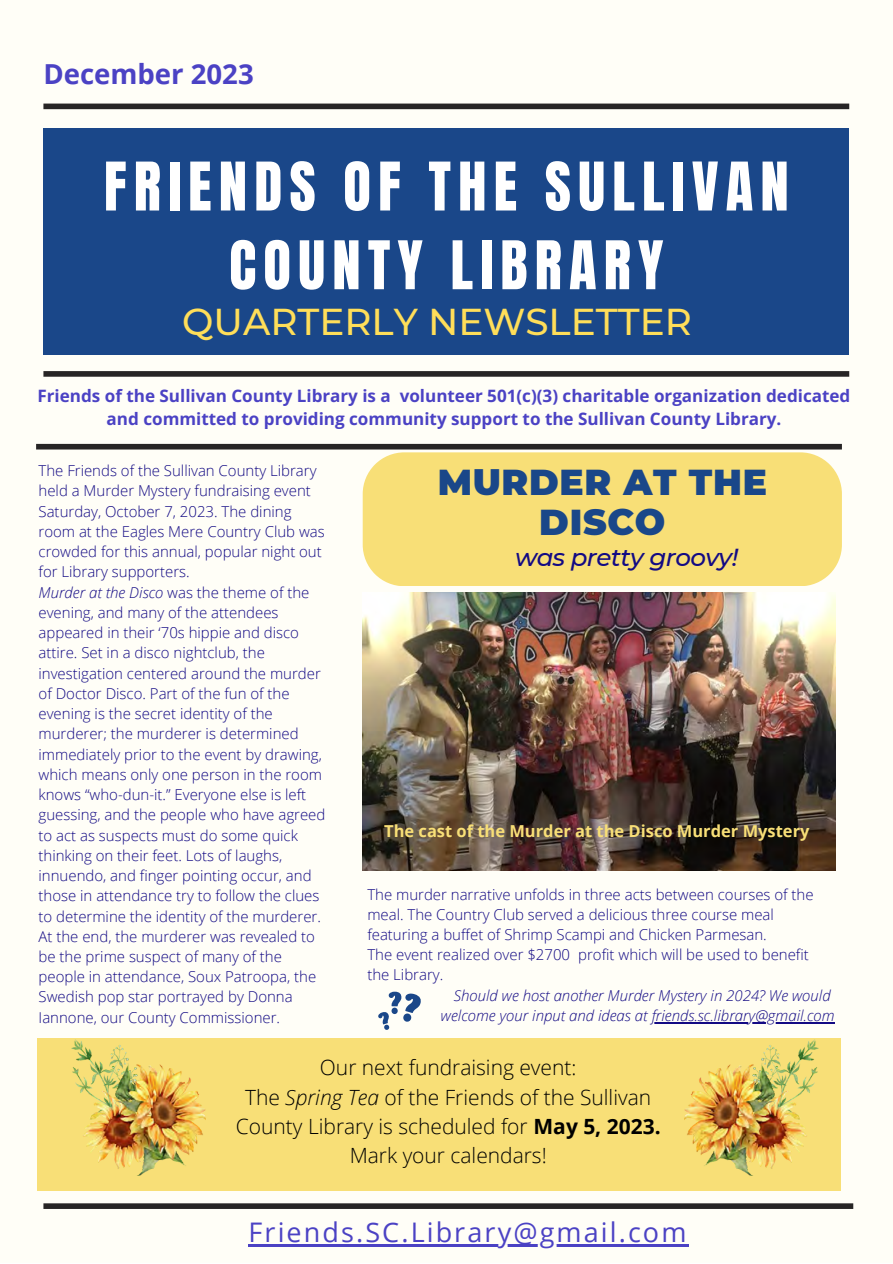
<style>
.page{position:relative;width:893px;height:1264px;background:#fff}
.page>*{position:absolute;margin:0;border:0;box-sizing:border-box;transform-origin:0 0}
.t1{font:57px/78.8px "Anton";letter-spacing:.125em;color:#fff;text-align:center}
.t2{font:500 37.35px "Montserrat";color:#ffde59}
.t3{font:900 36px/39.3px "Montserrat";letter-spacing:.02em;color:#1a4789;text-align:center}
.t4{font:700 27.6px "Open Sans";color:#4b42c4}
.t5{font:27px "Open Sans";letter-spacing:.08em;color:#4b42c4}
.t6{font:italic 500 24.6px "Montserrat";letter-spacing:-.02em;color:#130a84}
.t7{font:300 21px/29.2px "Open Sans";color:#000;text-align:center}
.t8{font:700 17.1px/23.5px "Open Sans";color:#4b42c4;text-align:center}
.t9{font:700 16.5px "Open Sans";color:#f8df77}
.t10{font:300 15px/20.2px "Open Sans";color:#130a84}
.t11{font:italic 300 15px "Open Sans";color:#130a84}
.s1{font-style:italic}
.s2{font-weight:700}
</style>
<div class="page">
<div style="left:0;top:0;width:892px;height:1262px;background:#fffef7"></div>
<div style="left:43px;top:104px;width:806px;height:5px;background:#272525"></div>
<div style="left:43px;top:128px;width:806px;height:227px;background:#1a4789"></div>
<div style="left:43px;top:371px;width:806px;height:6px;background:#272525"></div>
<div style="left:36px;top:444px;width:805px;height:5px;background:#272525"></div>
<div style="left:43px;top:1203px;width:810px;height:5px;background:#272525"></div>
<div style="left:362px;top:452px;width:479px;height:134px;background:#f8df77"></div>
<div style="left:37px;top:1037px;width:803px;height:153px;background:#f8df77"></div>
<img style="left:362px;top:592px;width:473px;height:278px">
<img style="left:684px;top:1039px;width:134px;height:136px">
<img style="left:72px;top:1039px;width:133px;height:136px">
<svg style="left:378px;top:991px;width:42px;height:38px"></svg>
<hr style="left:651px;top:1022px;width:183px;height:1px;background:#130a84">
<hr style="left:248px;top:1244px;width:440px;height:2px;background:#4b42c4">
<p class="t4" style="left:43px;top:54px;width:212px">December 2023</p>
<p class="t1" style="left:104px;top:148px;width:686px">FRIENDS OF THE SULLIVAN<br>COUNTY LIBRARY</p>
<p class="t2" style="left:182px;top:299px;width:511px">QUARTERLY NEWSLETTER</p>
<p class="t8" style="left:38px;top:383px;width:814px">Friends of the Sullivan County Library is a volunteer 501(c)(3) charitable organization dedicated and committed to providing community support to the Sullivan County Library.</p>
<p class="t10" style="left:39px;top:460px;width:288px">The Friends of the Sullivan County Library held a Murder Mystery fundraising event Saturday, October 7, 2023. The dining room at the Eagles Mere Country Club was crowded for this annual, popular night out for Library supporters.</p>
<p class="t10" style="left:39px;top:581px;width:288px"><span class="s1">Murder at the Disco</span> was the theme of the evening, and many of the attendees appeared in their ‘70s hippie and disco attire. Set in a disco nightclub, the investigation centered around the murder of Doctor Disco. Part of the fun of the evening is the secret identity of the murderer; the murderer is determined immediately prior to the event by drawing, which means only one person in the room knows “who-dun-it.” Everyone else is left guessing, and the people who have agreed to act as suspects must do some quick thinking on their feet. Lots of laughs, innuendo, and finger pointing occur, and those in attendance try to follow the clues to determine the identity of the murderer.<br>At the end, the murderer was revealed to be the prime suspect of many of the people in attendance, Soux Patroopa, the Swedish pop star portrayed by Donna Iannone, our County Commissioner.</p>
<p class="t3" style="left:437px;top:462px;width:330px">MURDER AT THE<br>DISCO</p>
<p class="t6" style="left:515px;top:542px;width:225px">was pretty groovy!</p>
<p class="t9" style="left:384px;top:819px;width:427px">The cast of the Murder at the Disco Murder Mystery</p>
<p class="t10" style="left:367px;top:883px;width:447px">The murder narrative unfolds in three acts between courses of the meal. The Country Club served a delicious three course meal featuring a buffet of Shrimp Scampi and Chicken Parmesan.</p>
<p class="t10" style="left:367px;top:944px;width:443px">The event realized over $2700 profit which will be used to benefit the Library.</p>
<p class="t11" style="left:453px;top:984px;width:378px">Should we host another Murder Mystery in 2024? We would</p>
<p class="t11" style="left:441px;top:1004px;width:395px">welcome your input and ideas at friends.sc.library@gmail.com</p>
<p class="t7" style="left:320px;top:1052px;width:258px">Our next fundraising event:</p>
<p class="t7" style="left:236px;top:1081px;width:426px">The <span class="s1">Spring Tea</span> of the Friends of the Sullivan<br>County Library is scheduled for <span class="s2">May 5, 2023.</span></p>
<p class="t7" style="left:350px;top:1140px;width:198px">Mark your calendars!</p>
<p class="t5" style="left:248px;top:1213px;width:439px">Friends.SC.Library@gmail.com</p>
</div>
